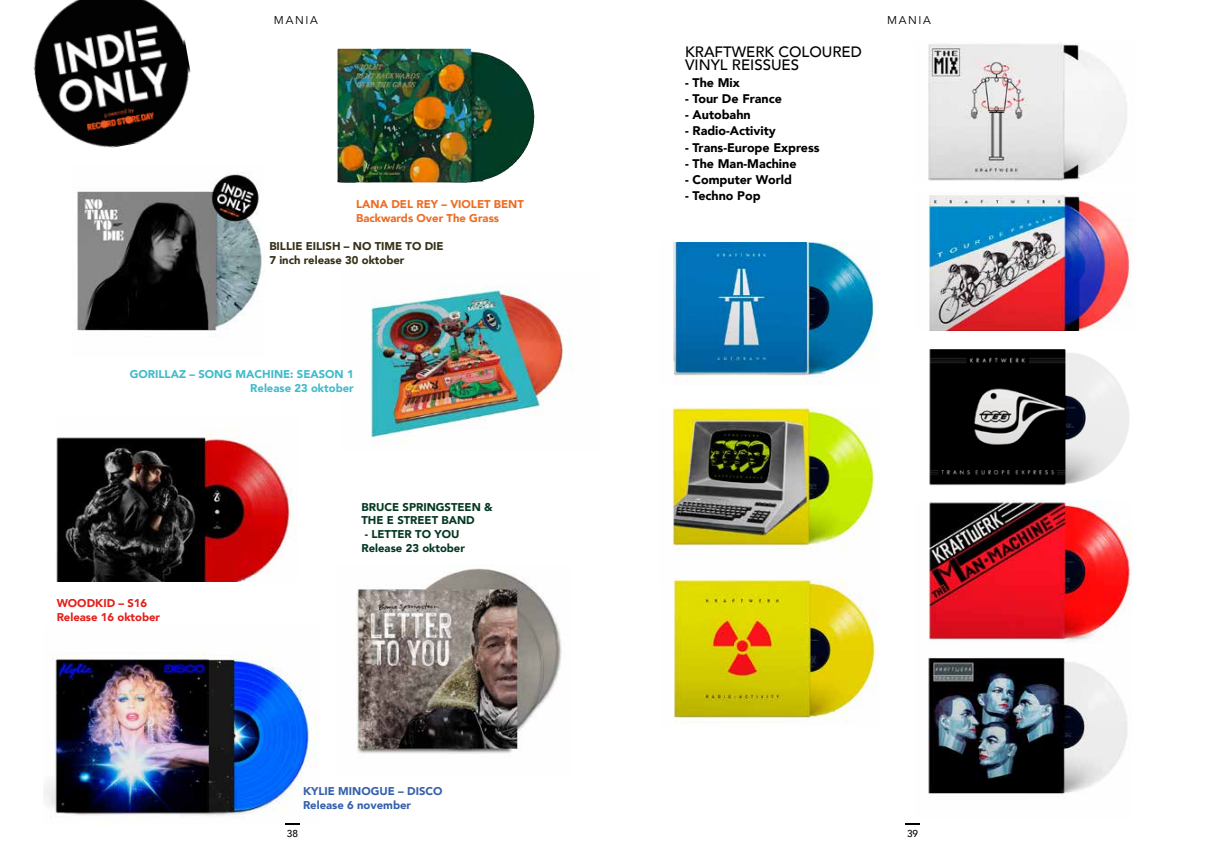
<style>
.page{position:relative;width:1205px;height:851px;background:#fff}
.page>*{position:absolute;margin:0;border:0;box-sizing:border-box;transform-origin:0 0}
.t1{font:500 15px/13.8px "Avenir";color:#000}
.t2{font:900 12.5px "Avenir";color:#000}
.t3{font:900 11.25px/13.8px "Avenir";color:#043821}
.t4{font:900 11.25px/13.8px "Avenir";color:#353017}
.t5{font:900 11.25px/13.8px "Avenir";color:#41bbcb;text-align:right}
.t6{font:900 11.25px/13.8px "Avenir";color:#ed6c23}
.t7{font:900 11.25px/13.8px "Avenir";color:#3561ab}
.t8{font:900 11.25px/13.8px "Avenir";color:#e41f1a}
.t9{font:11.25px "Avenir";letter-spacing:.15em;color:#000}
.t10{font:500 10px "Avenir";color:#000}
</style>
<div class="page">
<img style="left:370px;top:286px;width:203px;height:158px">
<img style="left:33px;top:0;width:158px;height:148px">
<img style="left:337px;top:48px;width:197px;height:135px">
<img style="left:77px;top:171px;width:185px;height:160px">
<img style="left:56px;top:433px;width:236px;height:148px">
<img style="left:356px;top:568px;width:206px;height:186px">
<img style="left:44px;top:653px;width:273px;height:172px">
<img style="left:929px;top:349px;width:200px;height:137px">
<img style="left:928px;top:194px;width:203px;height:136px">
<img style="left:928px;top:43px;width:199px;height:138px">
<img style="left:673px;top:242px;width:202px;height:136px">
<img style="left:672px;top:407px;width:203px;height:144px">
<img style="left:673px;top:578px;width:203px;height:145px">
<img style="left:929px;top:500px;width:202px;height:143px">
<img style="left:928px;top:657px;width:200px;height:137px">
<svg style="left:285px;top:822px;width:14px;height:2px"></svg>
<svg style="left:905px;top:823px;width:14px;height:1px"></svg>
<p class="t9" style="left:274px;top:13px;width:45px">MANIA</p>
<p class="t9" style="left:887px;top:13px;width:45px">MANIA</p>
<p class="t6" style="left:356px;top:197px;width:169px">LANA DEL REY – VIOLET BENT<br>Backwards Over The Grass</p>
<p class="t4" style="left:269px;top:239px;width:176px">BILLIE EILISH – NO TIME TO DIE<br>7 inch release 30 oktober</p>
<p class="t5" style="left:130px;top:367px;width:225px">GORILLAZ – SONG MACHINE: SEASON 1<br>Release 23 oktober</p>
<p class="t8" style="left:57px;top:595px;width:105px">WOODKID – S16<br>Release 16 oktober</p>
<p class="t3" style="left:361px;top:499px;width:133px">BRUCE SPRINGSTEEN &amp;<br>THE E STREET BAND</p>
<p class="t3" style="left:361px;top:527px;width:105px">- LETTER TO YOU<br>Release 23 oktober</p>
<p class="t7" style="left:303px;top:783px;width:141px">KYLIE MINOGUE – DISCO<br>Release 6 november</p>
<p class="t1" style="left:685px;top:44px;width:178px">KRAFTWERK COLOURED<br>VINYL REISSUES</p>
<p class="t2" style="left:685px;top:72px;width:56px">- The Mix</p>
<p class="t2" style="left:685px;top:88px;width:98px">- Tour De France</p>
<p class="t2" style="left:685px;top:104px;width:67px">- Autobahn</p>
<p class="t2" style="left:685px;top:120px;width:92px">- Radio-Activity</p>
<p class="t2" style="left:685px;top:137px;width:136px">- Trans-Europe Express</p>
<p class="t2" style="left:685px;top:153px;width:113px">- The Man-Machine</p>
<p class="t2" style="left:685px;top:169px;width:108px">- Computer World</p>
<p class="t2" style="left:685px;top:185px;width:77px">- Techno Pop</p>
<p class="t10" style="left:287px;top:824px;width:13px">38</p>
<p class="t10" style="left:907px;top:824px;width:13px">39</p>
</div>
